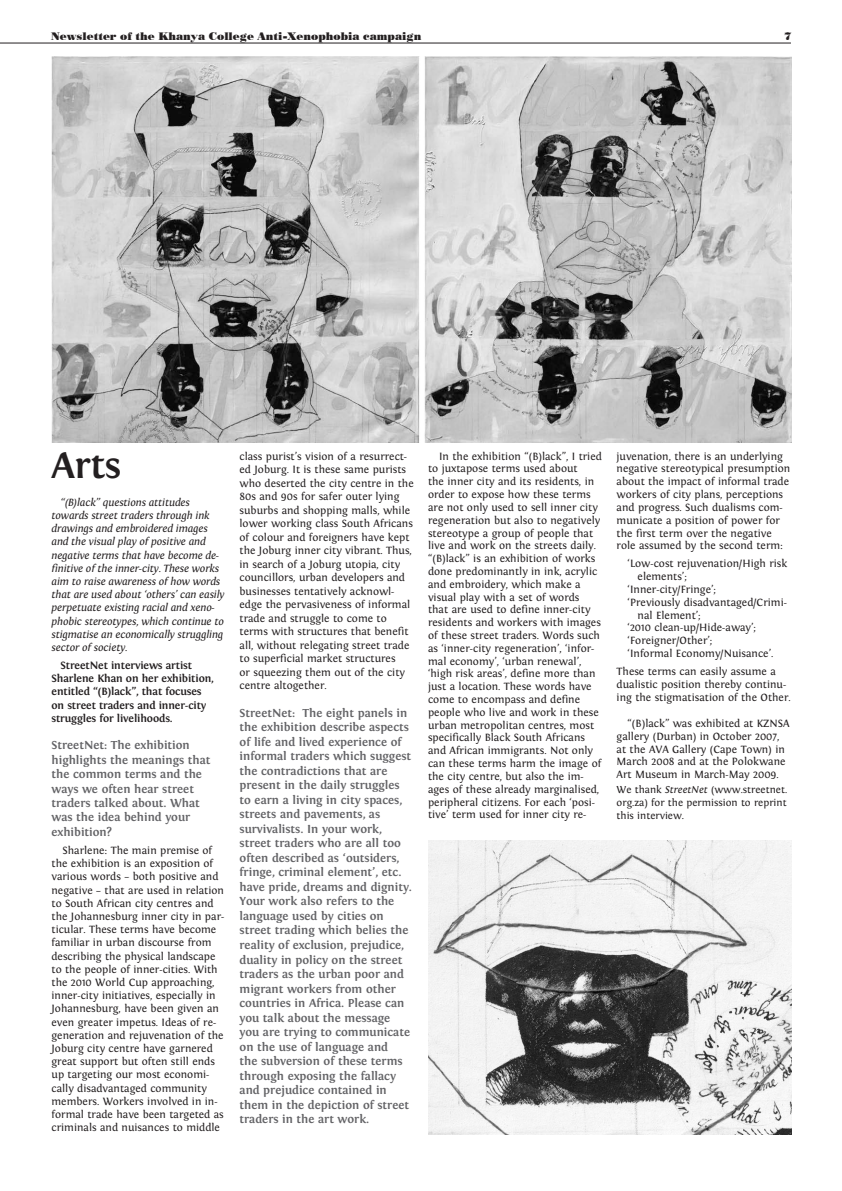
<style>
.page{position:relative;width:842px;height:1191px;background:#fff}
.page>*{position:absolute;margin:0;border:0;box-sizing:border-box;transform-origin:0 0}
.t1{font:700 38px "Fontin";color:#231f20}
.t2{font:700 12px/14.5px "Fontin";color:#636366}
.t3{font:11px/12.8px "Fontin";color:#231f20}
.t4{font:italic 11px/13.2px "Fontin";letter-spacing:-.01em;color:#231f20}
.t5{font:700 11px/13.2px "Fontin";letter-spacing:-.01em;color:#231f20}
.t6{font:11px "Poster Bodoni BT";color:#231f20}
.t7{font:10.5px/12.8px "Fontin";color:#231f20;text-align:justify}
.s1{font-style:italic}
.s2{font-size:11px}
</style>
<div class="page">
<hr style="left:0;top:43px;width:791px;height:1px;background:#231f20">
<img style="left:428px;top:840px;width:364px;height:294px">
<img style="left:51px;top:57px;width:740px;height:385px">
<p class="t6" style="left:51px;top:29px;width:372px">Newsletter of the Khanya College Anti-Xenophobia campaign</p>
<p class="t6" style="left:784px;top:30px;width:9px">7</p>
<h1 class="t1" style="left:52px;top:444px;width:71px">Arts</h1>
<p class="t4" style="left:52px;top:496px;width:174px;text-indent:9px">“(B)lack” questions attitudes towards street traders through ink drawings and embroidered images and the visual play of positive and negative terms that have become de&shy;finitive of the inner-city. These works aim to raise awareness of how words that are used about ‘others’ can easily perpetuate existing racial and xeno&shy;phobic stereotypes, which continue to stigmatise an economically struggling sector of society.</p>
<p class="t5" style="left:52px;top:659px;width:164px;text-indent:9px">StreetNet interviews artist<br>Sharlene Khan on her exhibition, entitled “(B)lack”, that focuses on street traders and inner-city struggles for livelihoods.</p>
<p class="t2" style="left:52px;top:738px;width:161px">StreetNet: The exhibition highlights the meanings that the common terms and the ways we often hear street traders talked about. What was the idea behind your exhibition?</p>
<p class="t3" style="left:52px;top:844px;width:174px;line-height:13.2px;text-indent:11px">Sharlene: The main premise of the exhibition is an exposition of various words – both positive and negative – that are used in relation to South African city centres and the Johannesburg inner city in par&shy;ticular. These terms have become familiar in urban discourse from describing the physical landscape to the people of inner-cities. With the 2010 World Cup approaching, inner-city initiatives, especially in Johannesburg, have been given an even greater impetus. Ideas of re&shy;generation and rejuvenation of the Joburg city centre have garnered great support but often still ends up targeting our most economi&shy;cally disadvantaged community members. Workers involved in in&shy;formal trade have been targeted as criminals and nuisances to middle</p>
<p class="t3" style="left:240px;top:449px;width:176px;line-height:13.5px">class purist’s vision of a resurrect&shy;ed Joburg. It is these same purists who deserted the city centre in the 80s and 90s for safer outer lying suburbs and shopping malls, while lower working class South Africans of colour and foreigners have kept the Joburg inner city vibrant. Thus, in search of a Joburg utopia, city councillors, urban developers and businesses tentatively acknowl&shy;edge the pervasiveness of informal trade and struggle to come to terms with structures that benefit all, without relegating street trade to superficial market structures<br>or squeezing them out of the city centre altogether.</p>
<p class="t2" style="left:240px;top:706px;width:174px">StreetNet: The eight panels in the exhibition describe aspects of life and lived experience of informal traders which suggest the contradictions that are present in the daily struggles to earn a living in city spaces, streets and pavements, as survivalists. In your work, street traders who are all too often described as ‘outsiders, fringe, criminal element’, etc. have pride, dreams and dignity.<br>Your work also refers to the language used by cities on street trading which belies the reality of exclusion, prejudice, duality in policy on the street traders as the urban poor and migrant workers from other countries in Africa. Please can you talk about the message you are trying to communicate on the use of language and<br>the subversion of these terms through exposing the fallacy and prejudice contained in them in the depiction of street traders in the art work.</p>
<p class="t3" style="left:428px;top:450px;width:175px;text-indent:11px">In the exhibition “(B)lack”, I tried to juxtapose terms used about<br>the inner city and its residents, in order to expose how these terms are not only used to sell inner city regeneration but also to negatively stereotype a group of people that live and work on the streets daily. “(B)lack” is an exhibition of works done predominantly in ink, acrylic and embroidery, which make a visual play with a set of words that are used to define inner-city residents and workers with images of these street traders. Words such as ‘inner-city regeneration’, ‘infor&shy;mal economy’, ‘urban renewal’, ‘high risk areas’, define more than just a location. These words have come to encompass and define people who live and work in these urban metropolitan centres, most specifically Black South Africans and African immigrants. Not only can these terms harm the image of the city centre, but also the im&shy;ages of these already marginalised, peripheral citizens. For each ‘posi&shy;tive’ term used for inner city re-</p>
<p class="t3" style="left:617px;top:450px;width:175px">juvenation, there is an underlying negative stereotypical presumption about the impact of informal trade workers of city plans, perceptions and progress. Such dualisms com&shy;municate a position of power for the first term over the negative role assumed by the second term:</p>
<p class="t3" style="left:628px;top:557px;width:161px">‘Low-cost rejuvenation/High risk</p>
<p class="t3" style="left:638px;top:570px;width:51px">elements’;</p>
<p class="t3" style="left:628px;top:583px;width:90px">‘Inner-city/Fringe’;</p>
<p class="t3" style="left:628px;top:596px;width:161px">‘Previously disadvantaged/Crimi-</p>
<p class="t3" style="left:638px;top:609px;width:65px">nal Element’;</p>
<p class="t3" style="left:628px;top:621px;width:130px">‘2010 clean-up/Hide-away’;</p>
<p class="t3" style="left:628px;top:634px;width:87px">‘Foreigner/Other’;</p>
<p class="t3" style="left:628px;top:647px;width:147px">‘Informal Economy/Nuisance’.</p>
<p class="t3" style="left:617px;top:665px;width:176px">These terms can easily assume a dualistic position thereby continu&shy;ing the stigmatisation of the Other.</p>
<p class="t3" style="left:617px;top:717px;width:174px;text-indent:11px">“(B)lack” was exhibited at KZNSA gallery (Durban) in October 2007, at the AVA Gallery (Cape Town) in<br>March 2008 and at the Polokwane<br>Art Museum in March-May 2009.</p>
<p class="t7" style="left:617px;top:783px;width:172px">We thank <span class="s1">StreetNet</span> (www.streetnet. org.za) for the permission to reprint this interview<span class="s2">.</span></p>
</div>
